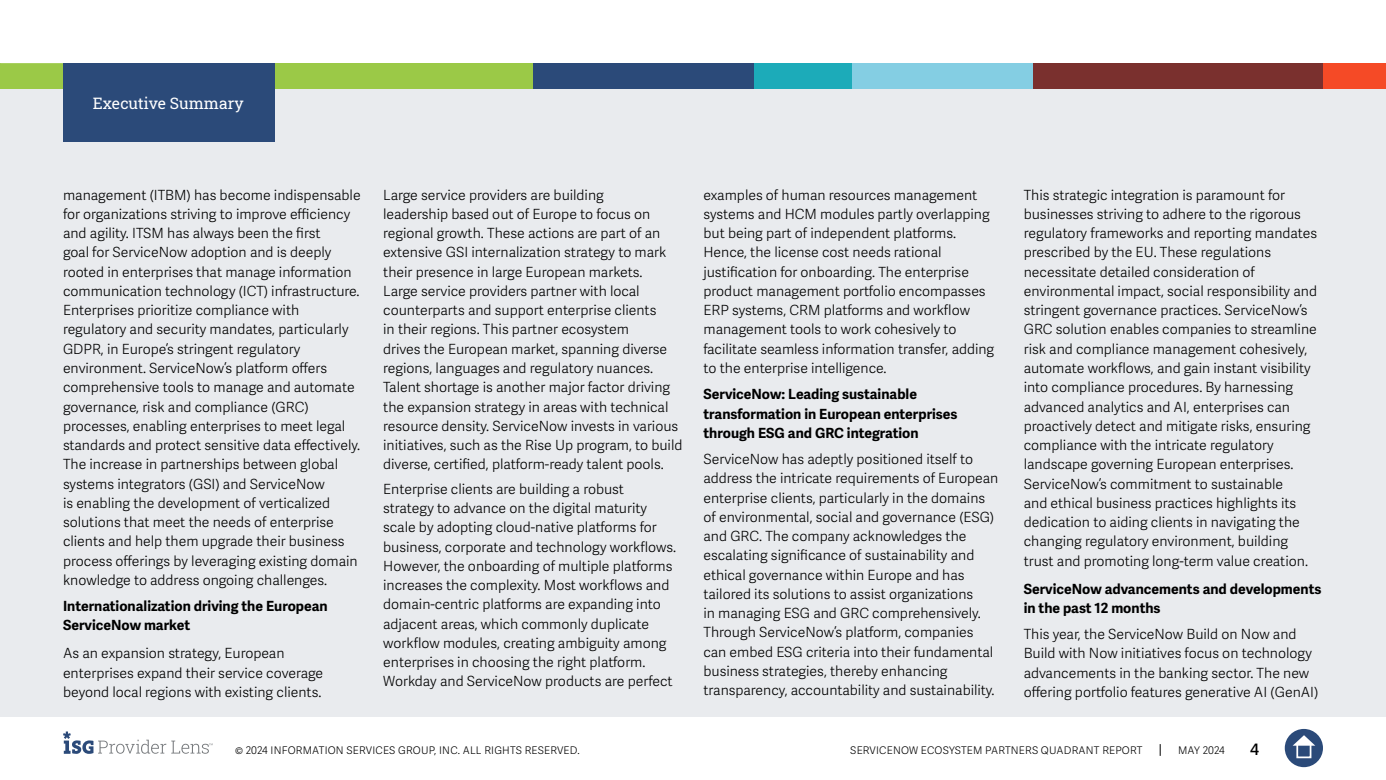
<style>
.page{position:relative;width:1386px;height:780px;background:#fff}
.page>*{position:absolute;margin:0;border:0;box-sizing:border-box;transform-origin:0 0}
.t1{font:15.75px "Roboto Slab ISG P Regular";color:#fff}
.t2{font:600 15.75px "Adelle Sans";color:#000}
.t3{font:300 14px/19.2px "Adelle Sans";color:#000}
.t4{font:700 14px/19.2px "Adelle Sans";color:#000}
.t5{font:300 10.5px "Adelle Sans";letter-spacing:.02em;color:#000}
</style>
<div class="page">
<svg style="left:1160px;top:744px;width:1px;height:12px"></svg>
<div style="left:1285px;top:729px;width:38px;height:38px;background:#2b4a79;border-radius:50%"></div>
<svg style="left:1293px;top:735px;width:22px;height:10px"></svg>
<div style="left:1296px;top:743px;width:15px;height:15px;border:2px solid #fff"></div>
<svg style="left:63px;top:731px;width:150px;height:23px"></svg>
<div style="left:0;top:63px;width:1386px;height:654px;background:#e9ebee"></div>
<div style="left:0;top:63px;width:533px;height:26px;background:#9bc947"></div>
<svg style="left:0;top:63px;width:63px;height:1px"></svg>
<div style="left:533px;top:63px;width:223px;height:26px;background:#2b4a79"></div>
<div style="left:850px;top:63px;width:184px;height:26px;background:#84cee3"></div>
<div style="left:1323px;top:63px;width:63px;height:26px;background:#f54a26"></div>
<div style="left:1033px;top:63px;width:290px;height:26px;background:#7a302e"></div>
<div style="left:754px;top:63px;width:98px;height:26px;background:#1cabb9"></div>
<div style="left:63px;top:63px;width:211px;height:79px;background:#2b4a79"></div>
<p class="t1" style="left:93px;top:92px;width:152px">Executive Summary</p>
<p class="t3" style="left:63px;top:185px;width:299px">management (ITBM) has become indispensable for organizations striving to improve efficiency and agility. ITSM has always been the first<br>goal for ServiceNow adoption and is deeply rooted in enterprises that manage information communication technology (ICT) infrastructure.<br>Enterprises prioritize compliance with regulatory and security mandates, particularly GDPR, in Europe’s stringent regulatory environment. ServiceNow’s platform offers comprehensive tools to manage and automate governance, risk and compliance (GRC) processes, enabling enterprises to meet legal standards and protect sensitive data effectively.<br>The increase in partnerships between global systems integrators (GSI) and ServiceNow<br>is enabling the development of verticalized solutions that meet the needs of enterprise clients and help them upgrade their business process offerings by leveraging existing domain knowledge to address ongoing challenges.</p>
<p class="t4" style="left:63px;top:597px;width:266px">Internationalization driving the European<br>ServiceNow market</p>
<p class="t3" style="left:63px;top:644px;width:262px">As an expansion strategy, European enterprises expand their service coverage beyond local regions with existing clients.</p>
<p class="t3" style="left:383px;top:185px;width:301px">Large service providers are building<br>leadership based out of Europe to focus on regional growth. These actions are part of an extensive GSI internalization strategy to mark their presence in large European markets.<br>Large service providers partner with local counterparts and support enterprise clients<br>in their regions. This partner ecosystem<br>drives the European market, spanning diverse regions, languages and regulatory nuances.<br>Talent shortage is another major factor driving the expansion strategy in areas with technical resource density. ServiceNow invests in various initiatives, such as the Rise Up program, to build diverse, certified, platform-ready talent pools.</p>
<p class="t3" style="left:383px;top:479px;width:294px">Enterprise clients are building a robust strategy to advance on the digital maturity scale by adopting cloud-native platforms for business, corporate and technology workflows.<br>However, the onboarding of multiple platforms increases the complexity. Most workflows and domain-centric platforms are expanding into adjacent areas, which commonly duplicate workflow modules, creating ambiguity among enterprises in choosing the right platform.<br>Workday and ServiceNow products are perfect</p>
<p class="t3" style="left:704px;top:185px;width:292px">examples of human resources management systems and HCM modules partly overlapping but being part of independent platforms.<br>Hence, the license cost needs rational justification for onboarding. The enterprise product management portfolio encompasses ERP systems, CRM platforms and workflow management tools to work cohesively to facilitate seamless information transfer, adding to the enterprise intelligence.</p>
<p class="t4" style="left:704px;top:385px;width:256px">ServiceNow: Leading sustainable transformation in European enterprises through ESG and GRC integration</p>
<p class="t3" style="left:704px;top:450px;width:296px">ServiceNow has adeptly positioned itself to address the intricate requirements of European enterprise clients, particularly in the domains of environmental, social and governance (ESG) and GRC. The company acknowledges the escalating significance of sustainability and ethical governance within Europe and has tailored its solutions to assist organizations<br>in managing ESG and GRC comprehensively.<br>Through ServiceNow’s platform, companies can embed ESG criteria into their fundamental business strategies, thereby enhancing transparency, accountability and sustainability.</p>
<p class="t3" style="left:1024px;top:185px;width:295px">This strategic integration is paramount for businesses striving to adhere to the rigorous regulatory frameworks and reporting mandates prescribed by the EU. These regulations necessitate detailed consideration of environmental impact, social responsibility and stringent governance practices. ServiceNow’s GRC solution enables companies to streamline risk and compliance management cohesively, automate workflows, and gain instant visibility into compliance procedures. By harnessing advanced analytics and AI, enterprises can proactively detect and mitigate risks, ensuring compliance with the intricate regulatory landscape governing European enterprises.<br>ServiceNow’s commitment to sustainable<br>and ethical business practices highlights its dedication to aiding clients in navigating the changing regulatory environment, building trust and promoting long-term value creation.</p>
<p class="t4" style="left:1024px;top:579px;width:299px">ServiceNow advancements and developments in the past 12 months</p>
<p class="t3" style="left:1024px;top:625px;width:296px">This year, the ServiceNow Build on Now and Build with Now initiatives focus on technology advancements in the banking sector. The new offering portfolio features generative AI (GenAI)</p>
<p class="t5" style="left:235px;top:744px;width:346px">© 2024 INFORMATION SERVICES GROUP, INC. ALL RIGHTS RESERVED.</p>
<p class="t5" style="left:850px;top:744px;width:294px">SERVICENOW ECOSYSTEM PARTNERS QUADRANT REPORT</p>
<p class="t5" style="left:1178px;top:744px;width:48px">MAY 2024</p>
<p class="t2" style="left:1250px;top:740px;width:10px">4</p>
</div>
